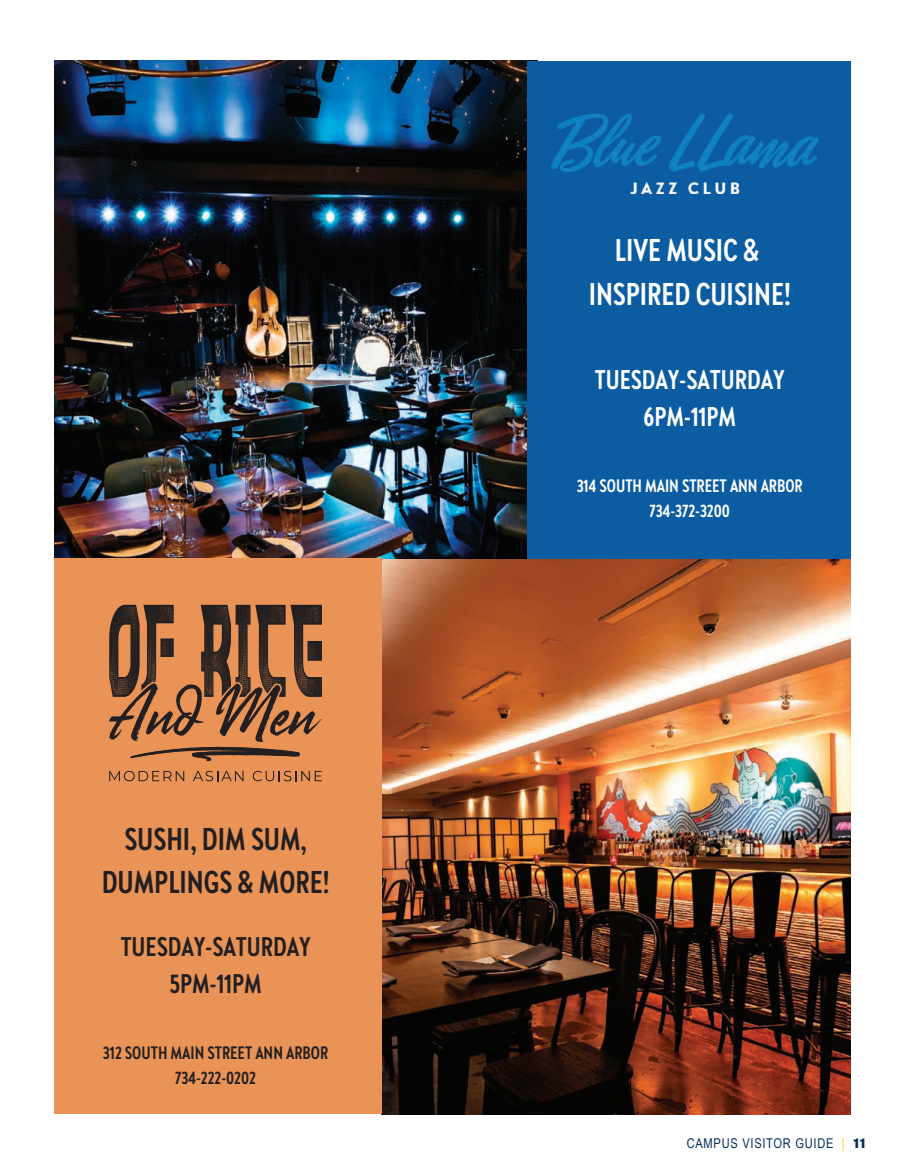
<style>
.page{position:relative;width:905px;height:1175px;background:#fff}
.page>*{position:absolute;margin:0;border:0;box-sizing:border-box;transform-origin:0 0}
.t1{font:700 31.5px/43.8px "Brandon Grotesque Cond";color:#231f20;text-align:center}
.t2{font:700 31.5px/43.8px "Brandon Grotesque Cond";color:#fff;text-align:center}
.t3{font:700 27px/37.2px "Brandon Grotesque Cond";color:#fff;text-align:center}
.t4{font:700 27px/37.2px "Brandon Grotesque Cond";color:#231f20;text-align:center}
.t5{font:700 18px/24.8px "Brandon Grotesque Cond";color:#fff;text-align:center}
.t6{font:700 18px/24.8px "Brandon Grotesque Cond";color:#231f20;text-align:center}
.t7{font:13.5px "Arial Narrow";letter-spacing:.055em;color:#002d5e}
.s1{color:#fece08}
.s2{font-family:"Helvetica Neue";font-weight:900;font-stretch:condensed}
</style>
<div class="page">
<img style="left:381px;top:558px;width:469px;height:556px">
<img style="left:54px;top:61px;width:474px;height:497px">
<div style="left:54px;top:558px;width:327px;height:556px;background:#e99356"></div>
<div style="left:528px;top:61px;width:322px;height:497px;background:#0c5ca2"></div>
<img style="left:552px;top:113px;width:267px;height:80px">
<svg style="left:109px;top:771px;width:75px;height:10px"></svg>
<svg style="left:193px;top:770px;width:50px;height:11px"></svg>
<svg style="left:253px;top:770px;width:69px;height:11px"></svg>
<svg style="left:109px;top:605px;width:213px;height:156px"></svg>
<p class="t1" style="left:102px;top:816px;width:229px">SUSHI, DIM SUM,<br>DUMPLINGS &amp; MORE!</p>
<p class="t4" style="left:121px;top:927px;width:191px">TUESDAY-SATURDAY<br>5PM-11PM</p>
<p class="t6" style="left:103px;top:1040px;width:227px">312 SOUTH MAIN STREET ANN ARBOR<br>734-222-0202</p>
<p class="t2" style="left:588px;top:228px;width:204px">LIVE MUSIC &amp;<br>INSPIRED CUISINE!</p>
<p class="t3" style="left:595px;top:360px;width:191px">TUESDAY-SATURDAY<br>6PM-11PM</p>
<p class="t5" style="left:576px;top:473px;width:228px">314 SOUTH MAIN STREET ANN ARBOR<br>734-372-3200</p>
<p class="t7" style="left:686px;top:1133px;width:181px">CAMPUS VISITOR GUIDE <span class="s1">|</span> <span class="s2">11</span></p>
</div>
